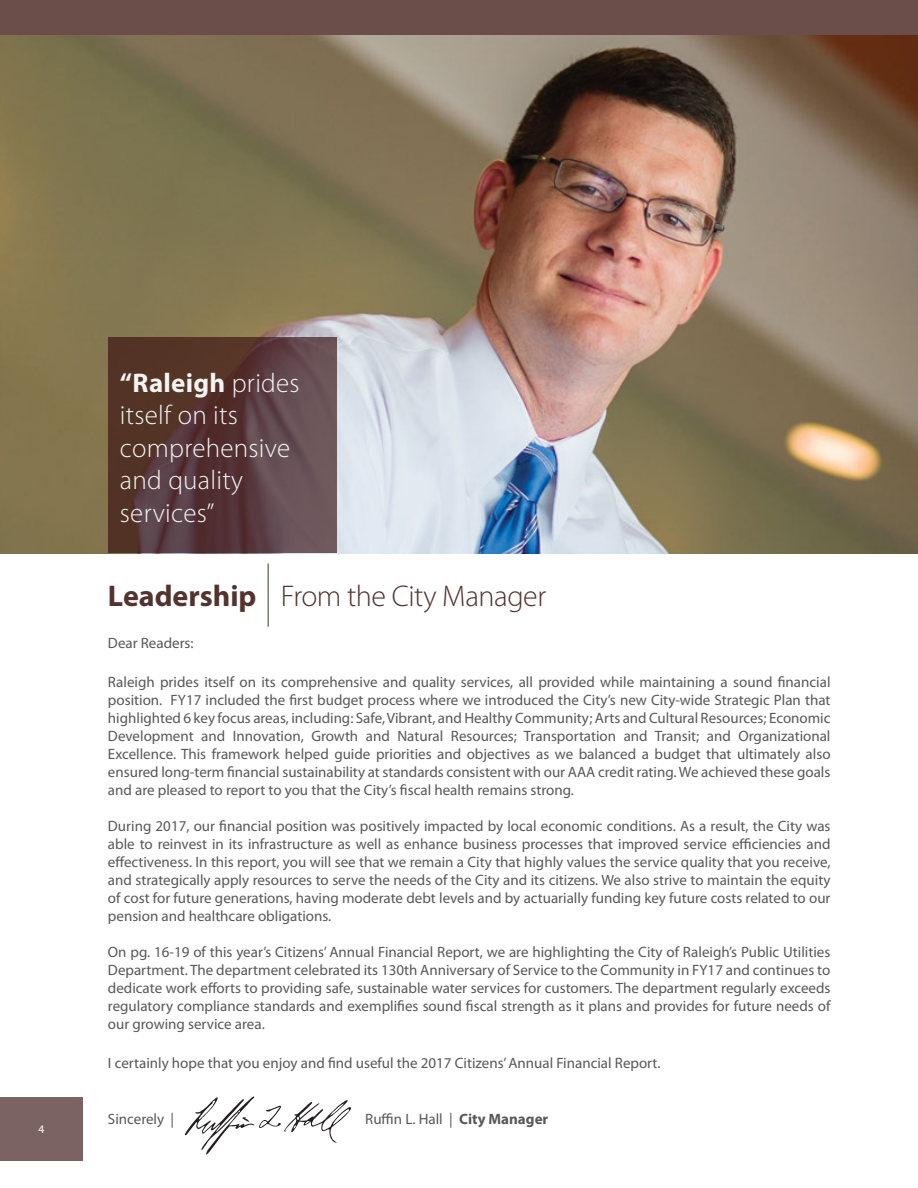
<style>
.page{position:relative;width:918px;height:1188px;background:#fff}
.page>*{position:absolute;margin:0;border:0;box-sizing:border-box;transform-origin:0 0}
.t1{font:300 30px "Myriad Pro";letter-spacing:-.015em;color:#533330}
.t2{font:300 27px/32.4px "Myriad Pro";letter-spacing:.01em;color:#f4f4f3}
.t3{font:15px/18px "Myriad Pro";color:#57585a;text-align:justify}
.t4{font:11.55px "Myriad Pro";color:#fff}
.s1{font-weight:700}
</style>
<div class="page">
<img style="left:0;top:34px;width:918px;height:520px">
<div style="left:0;top:1097px;width:83px;height:64px;background:#7c6363"></div>
<hr style="left:268px;top:563px;width:1px;height:64px;background:#2e4026">
<svg style="left:108px;top:338px;width:228px;height:216px;background:#5a3d3b"></svg>
<svg style="left:185px;top:1096px;width:166px;height:59px"></svg>
<div style="left:0;top:0;width:918px;height:34px;background:#6b4d49"></div>
<p class="t4" style="left:38px;top:1123px;width:7px">4</p>
<p class="t2" style="left:120px;top:367px;width:181px"><span class="s1">“Raleigh</span> prides itself on its comprehensive and quality</p>
<p class="t2" style="left:120px;top:497px;width:96px">services”</p>
<p class="t1" style="left:108px;top:580px;width:440px"><span class="s1">Leadership</span> From the City Manager</p>
<p class="t3" style="left:108px;top:634px;width:87px">Dear Readers:</p>
<p class="t3" style="left:108px;top:673px;width:724px">Raleigh prides itself on its comprehensive and quality services, all provided while maintaining a sound financial position. FY17 included the first budget process where we introduced the City’s new City-wide Strategic Plan that highlighted 6 key focus areas, including: Safe, Vibrant, and Healthy Community; Arts and Cultural Resources; Economic Development and Innovation, Growth and Natural Resources; Transportation and Transit; and Organizational Excellence. This framework helped guide priorities and objectives as we balanced a budget that ultimately also ensured long-term financial sustainability at standards consistent with our AAA credit rating. We achieved these goals and are pleased to report to you that the City’s fiscal health remains strong.</p>
<p class="t3" style="left:108px;top:817px;width:724px">During 2017, our financial position was positively impacted by local economic conditions. As a result, the City was able to reinvest in its infrastructure as well as enhance business processes that improved service efficiencies and effectiveness. In this report, you will see that we remain a City that highly values the service quality that you receive, and strategically apply resources to serve the needs of the City and its citizens. We also strive to maintain the equity of cost for future generations, having moderate debt levels and by actuarially funding key future costs related to our pension and healthcare obligations.</p>
<p class="t3" style="left:108px;top:943px;width:724px">On pg. 16-19 of this year’s Citizens’ Annual Financial Report, we are highlighting the City of Raleigh’s Public Utilities Department. The department celebrated its 130th Anniversary of Service to the Community in FY17 and continues to dedicate work efforts to providing safe, sustainable water services for customers. The department regularly exceeds regulatory compliance standards and exemplifies sound fiscal strength as it plans and provides for future needs of our growing service area.</p>
<p class="t3" style="left:108px;top:1054px;width:554px">I certainly hope that you enjoy and find useful the 2017 Citizens’ Annual Financial Report.</p>
<p class="t3" style="left:108px;top:1110px;width:68px">Sincerely |</p>
<p class="t3" style="left:365px;top:1110px;width:184px">Ruffin L. Hall | <span class="s1">City Manager</span></p>
</div>
